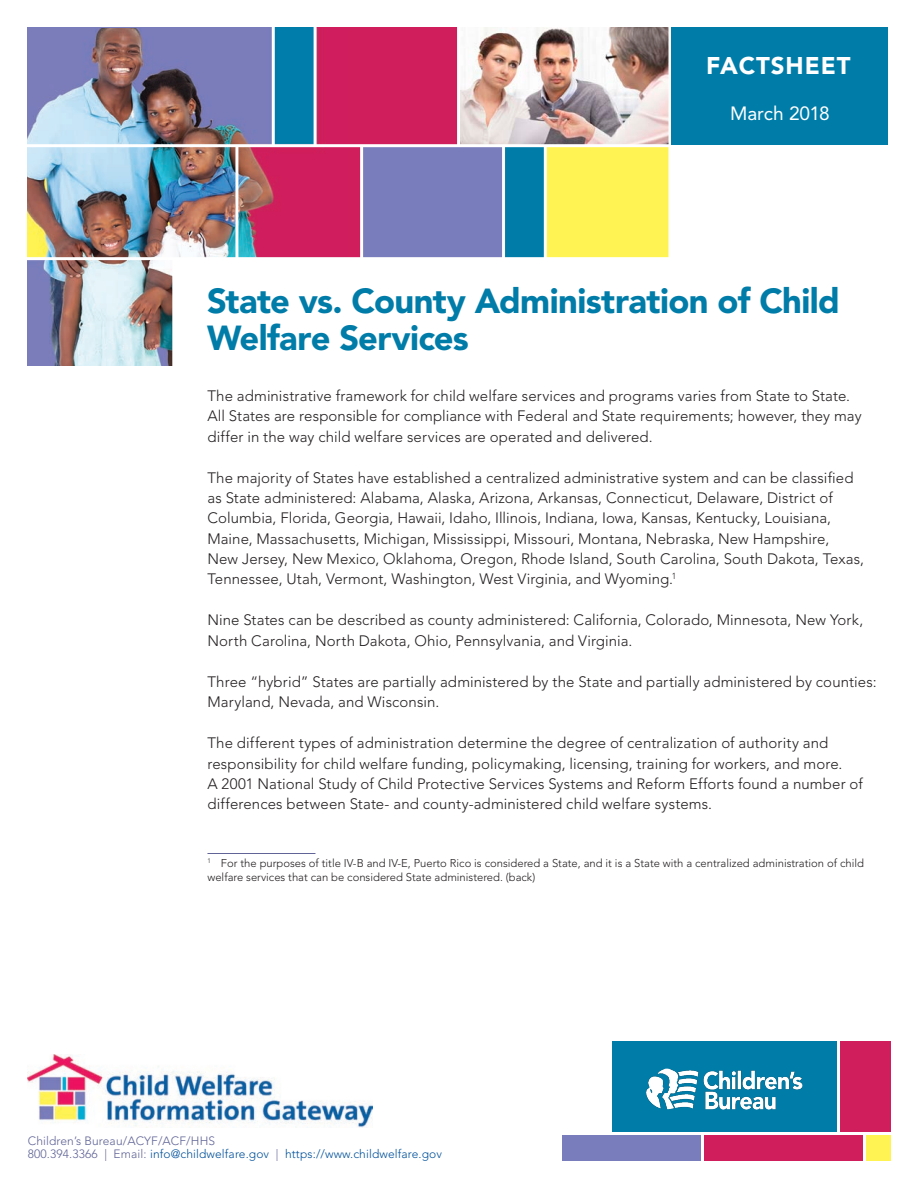
<style>
.page{position:relative;width:918px;height:1188px;background:#fff}
.page>*{position:absolute;margin:0;border:0;box-sizing:border-box;transform-origin:0 0}
.t1{font:900 34.5px/37.5px "Avenir";letter-spacing:-.02em;color:#007ca9}
.t2{font:900 24px "Avenir";letter-spacing:.04em;color:#fff}
.t3{font:19.05px "Avenir";letter-spacing:-.005em;color:#fff}
.t4{font:300 15px/20.2px "Avenir";letter-spacing:.005em;color:#231f20}
.t5{font:300 12px/13.5px "Avenir";letter-spacing:.01em;color:#606497}
.t6{font:300 11.25px/13.5px "Avenir";color:#231f20}
.s1{color:#01519b}
</style>
<div class="page">
<div style="left:612px;top:1041px;width:225px;height:91px;background:#007ca9"></div>
<div style="left:562px;top:1135px;width:139px;height:26px;background:#7a7dbc"></div>
<div style="left:704px;top:1135px;width:160px;height:26px;background:#d01d5c"></div>
<div style="left:866px;top:1135px;width:25px;height:26px;background:#fff353"></div>
<div style="left:840px;top:1041px;width:51px;height:91px;background:#d01d5c"></div>
<img style="left:27px;top:27px;width:861px;height:339px">
<div style="left:672px;top:27px;width:216px;height:117px;background:#007ca9"></div>
<div style="left:173px;top:258px;width:494px;height:115px;background:#fff"></div>
<hr style="left:863px;top:1134px;width:3px;height:27px;background:#fff">
<hr style="left:207px;top:853px;width:108px;height:1px;background:#606497">
<img style="left:27px;top:1055px;width:345px;height:73px">
<img style="left:646px;top:1068px;width:156px;height:42px">
<p class="t2" style="left:706px;top:52px;width:146px">FACTSHEET</p>
<p class="t3" style="left:730px;top:102px;width:101px">March 2018</p>
<h1 class="t1" style="left:207px;top:282px;width:635px">State vs. County Administration of Child<br>Welfare Services</h1>
<p class="t4" style="left:207px;top:386px;width:656px">The administrative framework for child welfare services and programs varies from State to State.<br>All States are responsible for compliance with Federal and State requirements; however, they may differ in the way child welfare services are operated and delivered.</p>
<p class="t4" style="left:207px;top:468px;width:658px">The majority of States have established a centralized administrative system and can be classified as State administered: Alabama, Alaska, Arizona, Arkansas, Connecticut, Delaware, District of Columbia, Florida, Georgia, Hawaii, Idaho, Illinois, Indiana, Iowa, Kansas, Kentucky, Louisiana, Maine, Massachusetts, Michigan, Mississippi, Missouri, Montana, Nebraska, New Hampshire,<br>New Jersey, New Mexico, Oklahoma, Oregon, Rhode Island, South Carolina, South Dakota, Texas, Tennessee, Utah, Vermont, Washington, West Virginia, and Wyoming.<sup>1</sup></p>
<p class="t4" style="left:207px;top:610px;width:657px">Nine States can be described as county administered: California, Colorado, Minnesota, New York,<br>North Carolina, North Dakota, Ohio, Pennsylvania, and Virginia.</p>
<p class="t4" style="left:207px;top:672px;width:671px">Three “hybrid” States are partially administered by the State and partially administered by counties:<br>Maryland, Nevada, and Wisconsin.</p>
<p class="t4" style="left:207px;top:733px;width:657px">The different types of administration determine the degree of centralization of authority and responsibility for child welfare funding, policymaking, licensing, training for workers, and more.<br>A 2001 National Study of Child Protective Services Systems and Reform Efforts found a number of differences between State- and county-administered child welfare systems.</p>
<p class="t6" style="left:207px;top:856px;width:658px"><sup>1</sup> For the purposes of title IV-B and IV-E, Puerto Rico is considered a State, and it is a State with a centralized administration of child welfare services that can be considered State administered. (back)</p>
<p class="t5" style="left:28px;top:1134px;width:416px">Children’s Bureau/ACYF/ACF/HHS<br>800.394.3366 | Email: <span class="s1">info@childwelfare.gov</span> | <span class="s1">https://www.childwelfare.gov</span></p>
</div>
